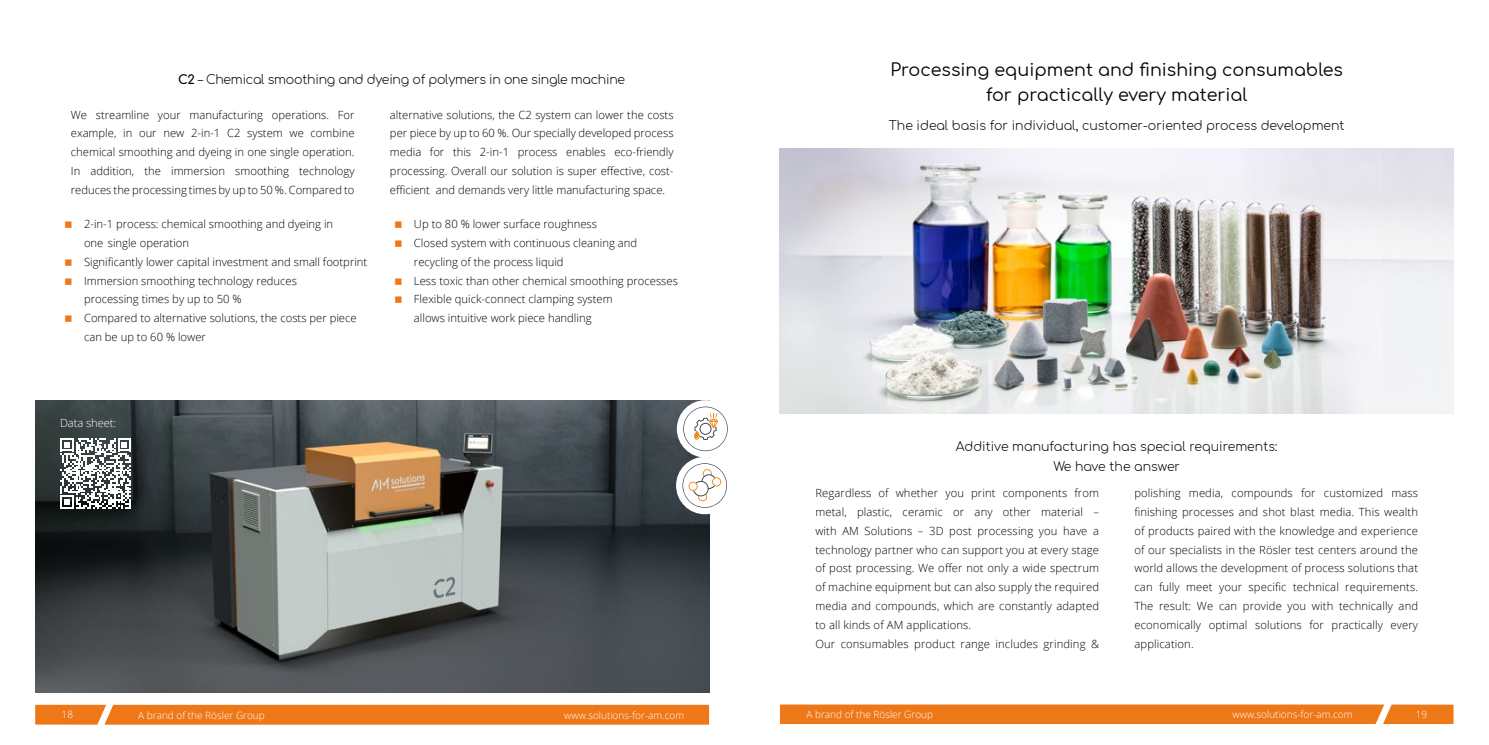
<style>
.page{position:relative;width:1489px;height:745px;background:#fff}
.page>*{position:absolute;margin:0;border:0;box-sizing:border-box;transform-origin:0 0}
.t1{font:17.5px/25px "Comfortaa";color:#000;text-align:center}
.t2{font:300 12.5px/20px "Comfortaa";color:#000;text-align:center}
.t3{font:300 12.5px "Comfortaa";letter-spacing:-.02em;color:#000}
.t4{font:300 12.5px "Open Sans";color:#fff}
.t5{font:300 11.25px/18.8px "Open Sans";color:#000;text-align:justify}
.t6{font:300 11.25px "Open Sans";letter-spacing:-.01em;color:#fff}
.t7{font:300 10px "Open Sans";color:#fff}
.s1{font-weight:700}
.s2{font-size:10px}
</style>
<div class="page">
<div style="left:35px;top:704px;width:674px;height:20px;background:#ee7718"></div>
<div style="left:780px;top:704px;width:674px;height:19px;background:#ee7718"></div>
<img style="left:35px;top:400px;width:674px;height:292px">
<svg style="left:60px;top:437px;width:71px;height:71px"></svg>
<img style="left:780px;top:148px;width:673px;height:265px">
<div style="left:676px;top:400px;width:58px;height:57px;background:#fff;border-radius:50%"></div>
<div style="left:676px;top:456px;width:57px;height:58px;background:#fff;border-radius:50%"></div>
<svg style="left:682px;top:463px;width:45px;height:44px"></svg>
<svg style="left:683px;top:406px;width:44px;height:45px"></svg>
<p class="t3" style="left:178px;top:68px;width:448px"><span class="s1">C2</span> – Chemical smoothing and dyeing of polymers in one single machine</p>
<p class="t5" style="left:71px;top:105px;width:285px">We streamline your manufacturing operations. For example, in our new 2-in-1 C2 system we combine chemical smoothing and dyeing in one single operation.<br>In addition, the immersion smoothing technology reduces the processing times by up to 50 %. Compared to</p>
<p class="t5" style="left:84px;top:214px;width:285px;text-align:left">2-in-1 process: chemical smoothing and dyeing in<br>one single operation<br>Significantly lower capital investment and small footprint Immersion smoothing technology reduces<br>processing times by up to 50 %<br>Compared to alternative solutions, the costs per piece can be up to 60 % lower</p>
<p class="t5" style="left:390px;top:105px;width:285px">alternative solutions, the C2 system can lower the costs per piece by up to 60 %. Our specially developed process media for this 2-in-1 process enables eco-friendly processing. Overall our solution is super effective, cost&shy;efficient and demands very little manufacturing space.</p>
<p class="t5" style="left:414px;top:214px;width:265px;text-align:left">Up to 80 % lower surface roughness<br>Closed system with continuous cleaning and recycling of the process liquid<br>Less toxic than other chemical smoothing processes Flexible quick-connect clamping system<br>allows intuitive work piece handling</p>
<p class="t6" style="left:60px;top:415px;width:58px">Data sheet:</p>
<h1 class="t1" style="left:890px;top:55px;width:454px">Processing equipment and finishing consumables for practically every material</h1>
<p class="t2" style="left:888px;top:114px;width:457px">The ideal basis for individual, customer-oriented process development</p>
<p class="t2" style="left:955px;top:434px;width:323px">Additive manufacturing has special requirements:<br>We have the answer</p>
<p class="t5" style="left:815px;top:483px;width:285px;text-align:left">Regardless of whether you print components from metal, plastic, ceramic or any other material – with AM Solutions – 3D post processing you have a technology partner who can support you at every stage of post processing. We offer not only a wide spectrum of machine equipment but can also supply the required media and compounds, which are constantly adapted to all kinds of AM applications.<br>Our consumables product range includes grinding &amp;</p>
<p class="t5" style="left:1134px;top:483px;width:285px">polishing media, compounds for customized mass finishing processes and shot blast media. This wealth of products paired with the knowledge and experience of our specialists in the Rösler test centers around the world allows the development of process solutions that can fully meet your specific technical requirements.<br>The result: We can provide you with technically and economically optimal solutions for practically every application.</p>
<p class="t4" style="left:61px;top:705px;width:16px">18<span class="s2">18</span></p>
<p class="t7" style="left:138px;top:708px;width:128px">A brand of the Rösler Group</p>
<p class="t7" style="left:564px;top:708px;width:121px">www.solutions-for-am.com</p>
<p class="t7" style="left:806px;top:707px;width:128px">A brand of the Rösler Group</p>
<p class="t7" style="left:1232px;top:707px;width:121px">www.solutions-for-am.com</p>
<p class="t7" style="left:1415px;top:707px;width:13px">19</p>
</div>
